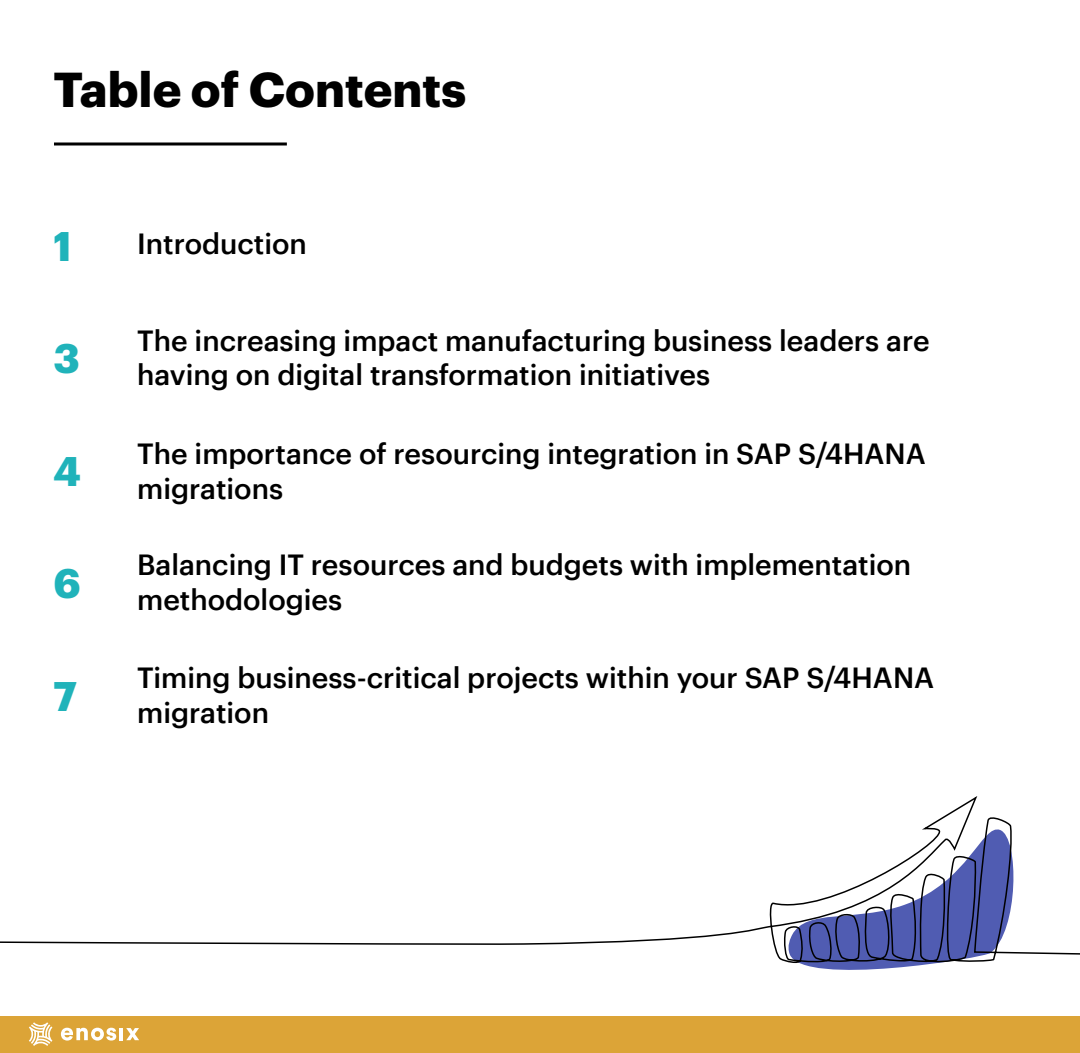
<style>
.page{position:relative;width:1080px;height:1053px;background:#fff}
.page>*{position:absolute;margin:0;border:0;box-sizing:border-box;transform-origin:0 0}
.t1{font:700 48px "Graphik";color:#000}
.t2{font:700 40.5px "Graphik";color:#20b3ba}
.t3{font:500 28.5px/34.2px "Graphik App";color:#000}
</style>
<div class="page">
<div style="left:0;top:1016px;width:1080px;height:37px;background:#dca437"></div>
<svg style="left:61px;top:1028px;width:78px;height:13px"></svg>
<svg style="left:29px;top:1022px;width:23px;height:24px"></svg>
<hr style="left:54px;top:142px;width:233px;height:3px;background:#000">
<svg style="left:813px;top:967px;width:90px;height:3px"></svg>
<svg style="left:0;top:796px;width:1080px;height:171px"></svg>
<h1 class="t1" style="left:53px;top:70px;width:414px">Table of Contents</h1>
<h2 class="t2" style="left:53px;top:229px;width:20px">1</h2>
<h2 class="t2" style="left:53px;top:342px;width:28px">3</h2>
<h2 class="t2" style="left:53px;top:454px;width:29px">4</h2>
<h2 class="t2" style="left:53px;top:567px;width:29px">6</h2>
<h2 class="t2" style="left:53px;top:679px;width:25px">7</h2>
<p class="t3" style="left:137px;top:228px;width:171px">Introduction</p>
<p class="t3" style="left:137px;top:326px;width:794px">The increasing impact manufacturing business leaders are having on digital transformation initiatives</p>
<p class="t3" style="left:137px;top:439px;width:790px">The importance of resourcing integration in SAP S/4HANA migrations</p>
<p class="t3" style="left:137px;top:550px;width:775px">Balancing IT resources and budgets with implementation methodologies</p>
<p class="t3" style="left:137px;top:663px;width:799px">Timing business-critical projects within your SAP S/4HANA migration</p>
</div>
